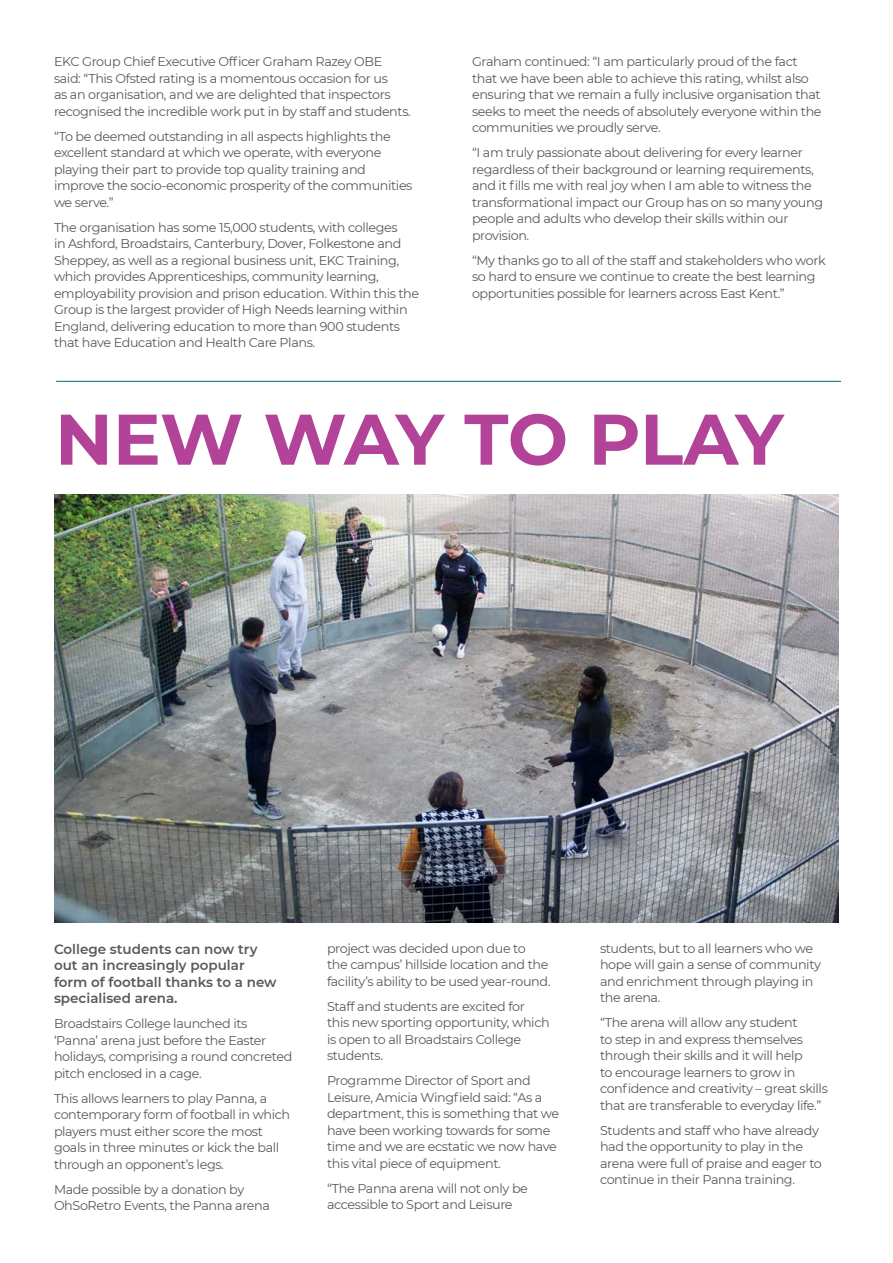
<style>
.page{position:relative;width:893px;height:1263px;background:#fff}
.page>*{position:absolute;margin:0;border:0;box-sizing:border-box;transform-origin:0 0}
.t1{font:700 71.55px "Montserrat";letter-spacing:-.01em;color:#b24398}
.t2{font:600 13.5px/16.5px "Montserrat";color:#58595b}
.t3{font:12.75px/16.5px "Montserrat";letter-spacing:-.03em;color:#58595b}
</style>
<div class="page">
<hr style="left:56px;top:381px;width:785px;height:1px;background:#006d69">
<img style="left:54px;top:495px;width:785px;height:428px">
<p class="t3" style="left:54px;top:53px;width:358px">EKC Group Chief Executive Officer Graham Razey OBE said: “This Ofsted rating is a momentous occasion for us<br>as an organisation, and we are delighted that inspectors recognised the incredible work put in by staff and students.</p>
<p class="t3" style="left:54px;top:128px;width:360px">“To be deemed outstanding in all aspects highlights the excellent standard at which we operate, with everyone playing their part to provide top quality training and improve the socio-economic prosperity of the communities we serve.”</p>
<p class="t3" style="left:54px;top:219px;width:367px">The organisation has some 15,000 students, with colleges<br>in Ashford, Broadstairs, Canterbury, Dover, Folkestone and Sheppey, as well as a regional business unit, EKC Training, which provides Apprenticeships, community learning, employability provision and prison education. Within this the Group is the largest provider of High Needs learning within England, delivering education to more than 900 students that have Education and Health Care Plans.</p>
<p class="t3" style="left:472px;top:53px;width:351px">Graham continued: “I am particularly proud of the fact that we have been able to achieve this rating, whilst also ensuring that we remain a fully inclusive organisation that seeks to meet the needs of absolutely everyone within the communities we proudly serve.</p>
<p class="t3" style="left:472px;top:144px;width:353px">“I am truly passionate about delivering for every learner regardless of their background or learning requirements, and it fills me with real joy when I am able to witness the transformational impact our Group has on so many young people and adults who develop their skills within our provision.</p>
<p class="t3" style="left:472px;top:252px;width:355px">“My thanks go to all of the staff and stakeholders who work so hard to ensure we continue to create the best learning opportunities possible for learners across East Kent.”</p>
<h1 class="t1" style="left:55px;top:388px;width:730px">NEW WAY TO PLAY</h1>
<p class="t2" style="left:54px;top:940px;width:224px">College students can now try out an increasingly popular form of football thanks to a new specialised arena.</p>
<p class="t3" style="left:54px;top:1015px;width:240px">Broadstairs College launched its ‘Panna’ arena just before the Easter holidays, comprising a round concreted pitch enclosed in a cage.</p>
<p class="t3" style="left:54px;top:1089px;width:238px">This allows learners to play Panna, a contemporary form of football in which players must either score the most goals in three minutes or kick the ball through an opponent’s legs.</p>
<p class="t3" style="left:54px;top:1180px;width:218px">Made possible by a donation by<br>OhSoRetro Events, the Panna arena</p>
<p class="t3" style="left:327px;top:939px;width:225px">project was decided upon due to<br>the campus’ hillside location and the facility’s ability to be used year-round.</p>
<p class="t3" style="left:327px;top:997px;width:224px">Staff and students are excited for this new sporting opportunity, which is open to all Broadstairs College students.</p>
<p class="t3" style="left:327px;top:1072px;width:234px">Programme Director of Sport and Leisure, Amicia Wingfield said: “As a department, this is something that we have been working towards for some time and we are ecstatic we now have this vital piece of equipment.</p>
<p class="t3" style="left:327px;top:1179px;width:202px">“The Panna arena will not only be accessible to Sport and Leisure</p>
<p class="t3" style="left:600px;top:939px;width:222px">students, but to all learners who we hope will gain a sense of community and enrichment through playing in the arena.</p>
<p class="t3" style="left:600px;top:1014px;width:229px">“The arena will allow any student<br>to step in and express themselves through their skills and it will help<br>to encourage learners to grow in confidence and creativity – great skills that are transferable to everyday life.”</p>
<p class="t3" style="left:600px;top:1121px;width:223px">Students and staff who have already had the opportunity to play in the arena were full of praise and eager to continue in their Panna training.</p>
</div>
